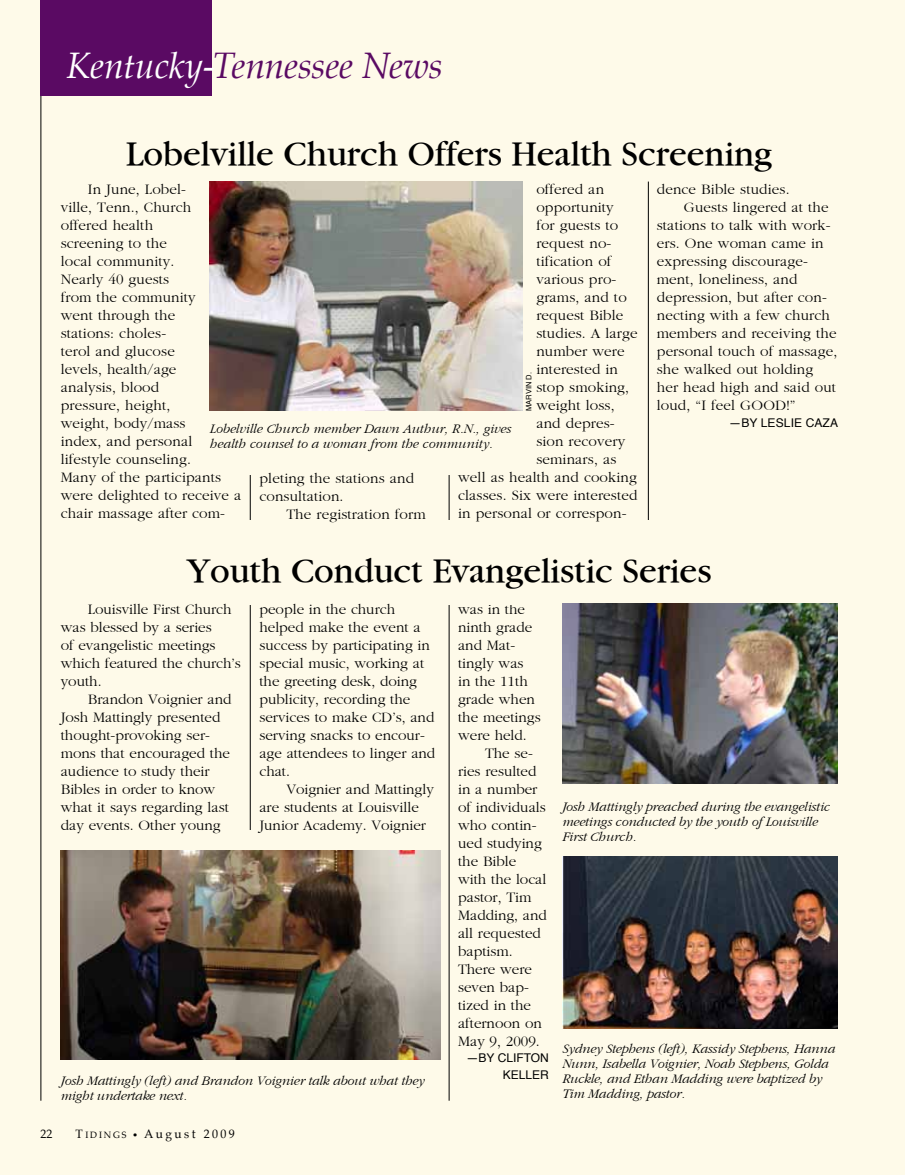
<style>
.page{position:relative;width:905px;height:1175px;background:#fff}
.page>*{position:absolute;margin:0;border:0;box-sizing:border-box;transform-origin:0 0}
.t1{font:36px "Garamond";color:#000}
.t2{font:italic 36px "Palatino";letter-spacing:-.01em;color:#5a0a63}
.t3{font:300 15px/18px "Garamond";letter-spacing:.01em;color:#000}
.t4{font:italic 300 13.5px/15px "Garamond";letter-spacing:-.01em;color:#000}
.t5{font:12px/16.5px "Helvetica";letter-spacing:.01em;color:#000;text-align:right}
.t6{font:12px "Palatino";letter-spacing:.2em;color:#000}
.t7{font:7.5px "Helvetica";color:#000}
.s1{color:#fff}
.s2{font-size:9px}
</style>
<div class="page">
<div style="left:0;top:0;width:904px;height:1174px;background:#fefae9"></div>
<hr style="left:250px;top:182px;width:1px;height:918px;background:#000">
<hr style="left:448px;top:182px;width:1px;height:918px;background:#000">
<hr style="left:648px;top:182px;width:1px;height:918px;background:#000">
<hr style="left:40px;top:87px;width:1px;height:1013px;background:#000">
<div style="left:40px;top:0;width:172px;height:96px;background:#5a0a63"></div>
<div style="left:538px;top:590px;width:230px;height:514px;background:#fefae9"></div>
<div style="left:207px;top:374px;width:308px;height:101px;background:#fefae9"></div>
<div style="left:197px;top:520px;width:491px;height:84px;background:#fefae9"></div>
<img style="left:210px;top:182px;width:313px;height:229px">
<img style="left:562px;top:856px;width:275px;height:172px">
<img style="left:61px;top:850px;width:379px;height:209px">
<img style="left:562px;top:603px;width:275px;height:180px">
<h1 class="t2" style="left:66px;top:37px;width:378px"><span class="s1">Kentucky-</span>Tennessee News</h1>
<h1 class="t1" style="left:126px;top:135px;width:648px">Lobelville Church Offers Health Screening</h1>
<p class="t3" style="left:61px;top:181px;width:182px;text-indent:27px">In June, Lobel-<br>ville, Tenn., Church offered health<br>screening to the<br>local community.<br>Nearly 40 guests<br>from the community<br>went through the<br>stations: choles-<br>terol and glucose<br>levels, health/age<br>analysis, blood<br>pressure, height,<br>weight, body/mass<br>index, and personal lifestyle counseling.<br>Many of the participants were delighted to receive a chair massage after com-</p>
<p class="t3" style="left:536px;top:181px;width:69px">offered an</p>
<p class="t3" style="left:536px;top:199px;width:79px">opportunity</p>
<p class="t3" style="left:536px;top:217px;width:83px">for guests to</p>
<p class="t3" style="left:536px;top:235px;width:77px">request no-</p>
<p class="t3" style="left:536px;top:253px;width:76px">tification of</p>
<p class="t3" style="left:536px;top:271px;width:81px">various pro-</p>
<p class="t3" style="left:536px;top:289px;width:92px">grams, and to</p>
<p class="t3" style="left:536px;top:307px;width:88px">request Bible</p>
<p class="t3" style="left:536px;top:325px;width:103px">studies. A large</p>
<p class="t3" style="left:536px;top:343px;width:90px">number were</p>
<p class="t3" style="left:536px;top:361px;width:83px">interested in</p>
<p class="t3" style="left:536px;top:379px;width:94px">stop smoking,</p>
<p class="t3" style="left:536px;top:397px;width:80px">weight loss,</p>
<p class="t3" style="left:536px;top:415px;width:80px">and depres-</p>
<p class="t3" style="left:536px;top:433px;width:90px">sion recovery</p>
<p class="t3" style="left:536px;top:451px;width:81px">seminars, as</p>
<p class="t3" style="left:458px;top:469px;width:180px">well as health and cooking</p>
<p class="t3" style="left:458px;top:487px;width:181px">classes. Six were interested</p>
<p class="t3" style="left:458px;top:505px;width:170px">in personal or correspon-</p>
<p class="t7" style="left:523px;top:411px;width:40px;rotate:-90deg">MARVIN D.</p>
<p class="t4" style="left:210px;top:421px;width:303px">Lobelville Church member Dawn Authur, R.N., gives health counsel to a woman from the community.</p>
<p class="t3" style="left:259px;top:469px;width:156px">pleting the stations and consultation.</p>
<p class="t3" style="left:286px;top:505px;width:141px">The registration form</p>
<p class="t3" style="left:656px;top:181px;width:134px">dence Bible studies.</p>
<p class="t3" style="left:683px;top:199px;width:146px">Guests lingered at the</p>
<p class="t3" style="left:656px;top:217px;width:175px">stations to talk with work-</p>
<p class="t3" style="left:656px;top:235px;width:168px">ers. One woman came in</p>
<p class="t3" style="left:656px;top:253px;width:153px">expressing discourage-</p>
<p class="t3" style="left:656px;top:271px;width:142px">ment, loneliness, and</p>
<p class="t3" style="left:656px;top:289px;width:171px">depression, but after con-</p>
<p class="t3" style="left:656px;top:307px;width:175px">necting with a few church</p>
<p class="t3" style="left:656px;top:325px;width:181px">members and receiving the</p>
<p class="t3" style="left:656px;top:343px;width:182px">personal touch of massage,</p>
<p class="t3" style="left:656px;top:361px;width:158px">she walked out holding</p>
<p class="t3" style="left:656px;top:379px;width:181px">her head high and said out</p>
<p class="t3" style="left:656px;top:397px;width:140px">loud, “I feel GOOD!”</p>
<p class="t5" style="left:729px;top:415px;width:110px">—BY LESLIE CAZA</p>
<h1 class="t1" style="left:187px;top:552px;width:526px">Youth Conduct Evangelistic Series</h1>
<p class="t3" style="left:259px;top:600px;width:177px">people in the church helped make the event a success by participating in special music, working at the greeting desk, doing publicity, recording the services to make CD’s, and serving snacks to encour&shy;age attendees to linger and chat.</p>
<p class="t3" style="left:259px;top:780px;width:176px;text-indent:27px">Voignier and Mattingly are students at Louisville<br>Junior Academy. Voignier</p>
<p class="t3" style="left:61px;top:600px;width:182px;text-indent:27px">Louisville First Church was blessed by a series<br>of evangelistic meetings which featured the church’s youth.</p>
<p class="t3" style="left:61px;top:690px;width:172px;text-indent:27px">Brandon Voignier and<br>Josh Mattingly presented thought-provoking ser&shy;mons that encouraged the audience to study their<br>Bibles in order to know what it says regarding last day events. Other young</p>
<p class="t3" style="left:458px;top:600px;width:68px">was in the</p>
<p class="t3" style="left:458px;top:618px;width:76px">ninth grade</p>
<p class="t3" style="left:458px;top:636px;width:58px">and Mat-</p>
<p class="t3" style="left:458px;top:654px;width:67px">tingly was</p>
<p class="t3" style="left:458px;top:672px;width:71px">in the 11th</p>
<p class="t3" style="left:458px;top:690px;width:78px">grade when</p>
<p class="t3" style="left:458px;top:708px;width:84px">the meetings</p>
<p class="t3" style="left:458px;top:726px;width:70px">were held.</p>
<p class="t3" style="left:485px;top:744px;width:49px">The se-</p>
<p class="t3" style="left:458px;top:762px;width:80px">ries resulted</p>
<p class="t3" style="left:458px;top:780px;width:81px">in a number</p>
<p class="t3" style="left:458px;top:798px;width:89px">of individuals</p>
<p class="t3" style="left:458px;top:816px;width:80px">who contin-</p>
<p class="t3" style="left:458px;top:834px;width:85px">ued studying</p>
<p class="t3" style="left:458px;top:852px;width:60px">the Bible</p>
<p class="t3" style="left:458px;top:870px;width:90px">with the local</p>
<p class="t3" style="left:458px;top:888px;width:75px">pastor, Tim</p>
<p class="t3" style="left:458px;top:906px;width:90px">Madding, and</p>
<p class="t3" style="left:458px;top:924px;width:84px">all requested</p>
<p class="t3" style="left:458px;top:942px;width:56px">baptism.</p>
<p class="t3" style="left:458px;top:960px;width:75px">There were</p>
<p class="t3" style="left:458px;top:978px;width:72px">seven bap-</p>
<p class="t3" style="left:458px;top:996px;width:74px">tized in the</p>
<p class="t3" style="left:458px;top:1014px;width:85px">afternoon on</p>
<p class="t3" style="left:458px;top:1032px;width:83px">May 9, 2009.</p>
<p class="t5" style="left:466px;top:1050px;width:84px">—BY CLIFTON<br>KELLER</p>
<p class="t4" style="left:562px;top:800px;width:269px">Josh Mattingly preached during the evangelistic meetings conducted by the youth of Louisville<br>First Church.</p>
<p class="t4" style="left:562px;top:1041px;width:274px">Sydney Stephens (left), Kassidy Stephens, Hanna Nunn, Isabella Voignier, Noah Stephens, Golda Ruckle, and Ethan Madding were baptized by Tim Madding, pastor.</p>
<p class="t4" style="left:61px;top:1073px;width:365px">Josh Mattingly (left) and Brandon Voignier talk about what they might undertake next.</p>
<p class="t6" style="left:40px;top:1124px;width:13px">22</p>
<p class="t6" style="left:76px;top:1124px;width:161px">T<span class="s2">IDINGS •</span> August 2009</p>
</div>
